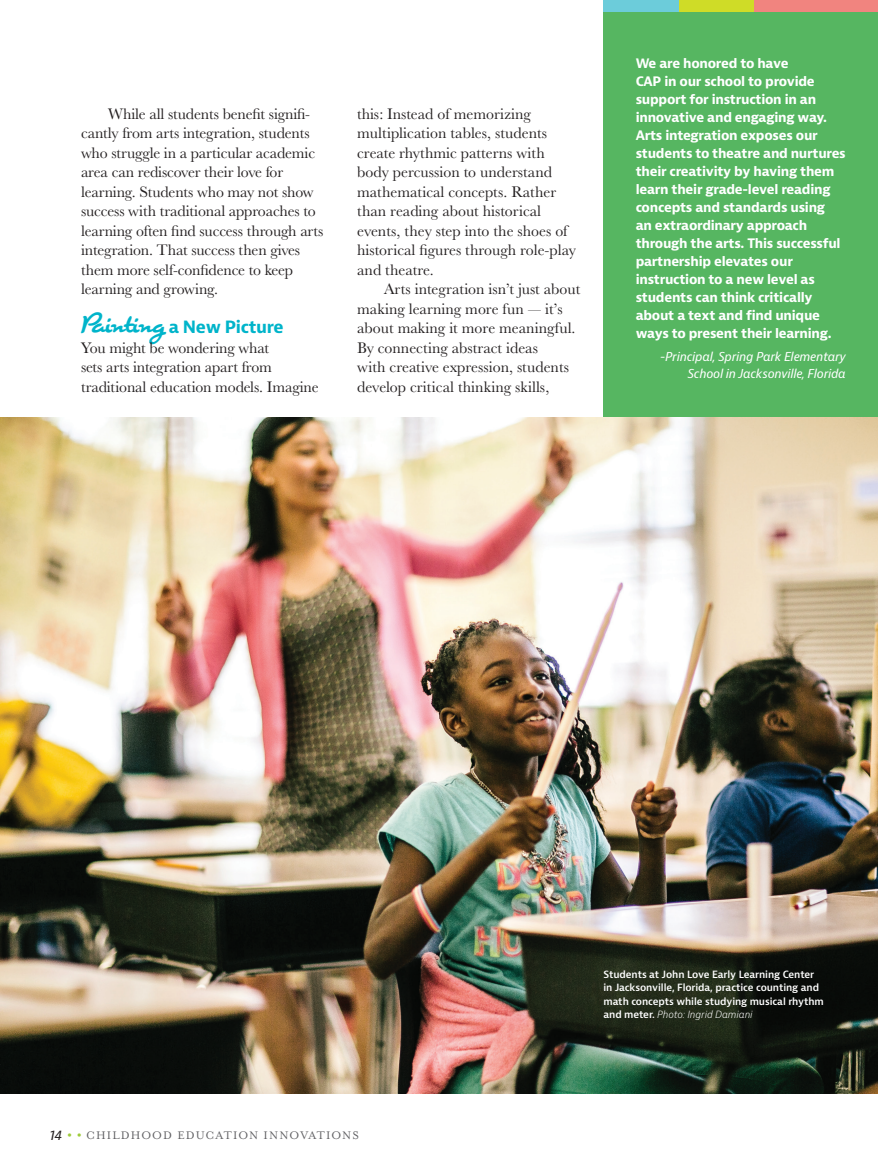
<style>
.page{position:relative;width:878px;height:1175px;background:#fff}
.page>*{position:absolute;margin:0;border:0;box-sizing:border-box;transform-origin:0 0}
.Feature_subhead{font:700 16.5px "Bernina Sans";letter-spacing:-.02em;color:#00b4ca}
.Body_copy_w__indent{font:15.75px/19.5px "Baskerville URW";letter-spacing:-.01em;color:#231f20}
.Body_copy_no_indent{font:15.75px/19.5px "Baskerville URW";color:#231f20}
.Sidebar_copy{font:700 12.75px/18px "Bernina Sans";letter-spacing:-.02em;color:#fff}
.t1{font:12.6px "Mrs Eaves OT";letter-spacing:.08em;color:#5f5f62}
.Sidebar_copy-2{font:italic 12px/16.5px "Bernina Sans";letter-spacing:-.02em;color:#fff;text-align:right}
.Body_bullets_2nd_level{font:600 9.75px/13.5px "Bernina Sans";letter-spacing:-.01em;color:#fff}
.s1{font-family:"Cuisine OT Pro";font-weight:400;font-size:24px}
.s2{font-family:"Bernina Sans";font-style:italic;font-size:13.5px;color:#231f20}
.s3{font-family:"Mrs Eaves Small Caps OT";font-size:21px;color:#9ecb3a}
.s4{font-weight:300;font-style:italic}
</style>
<div class="page">
<div style="left:603px;top:0;width:275px;height:417px;background:#56b661"></div>
<img style="left:0;top:417px;width:878px;height:676px">
<div style="left:603px;top:0;width:76px;height:11px;background:#6cccda"></div>
<div style="left:679px;top:0;width:75px;height:11px;background:#cfdc27"></div>
<div style="left:754px;top:0;width:124px;height:11px;background:#f1847f"></div>
<p class="Body_copy_w__indent" style="left:81px;top:103px;width:244px;text-indent:27px">While all students benefit signifi&shy;cantly from arts integration, students who struggle in a particular academic area can rediscover their love for learning. Students who may not show success with traditional approaches to learning often find success through arts integration. That success then gives them more self-confidence to keep learning and growing.</p>
<p class="Feature_subhead" style="left:81px;top:316px;width:204px"><span class="s1">Painting</span> a New Picture</p>
<p class="Body_copy_no_indent" style="left:81px;top:337px;width:239px">You might be wondering what<br>sets arts integration apart from traditional education models. Imagine</p>
<p class="Body_copy_no_indent" style="left:357px;top:103px;width:220px">this: Instead of memorizing multiplication tables, students create rhythmic patterns with body percussion to understand mathematical concepts. Rather than reading about historical events, they step into the shoes of historical figures through role-play and theatre.</p>
<p class="Body_copy_w__indent" style="left:357px;top:279px;width:225px;text-indent:27px">Arts integration isn’t just about making learning more fun — it’s about making it more meaningful.<br>By connecting abstract ideas<br>with creative expression, students develop critical thinking skills,</p>
<p class="Sidebar_copy" style="left:635px;top:54px;width:212px">We are honored to have<br>CAP in our school to provide support for instruction in an innovative and engaging way.<br>Arts integration exposes our students to theatre and nurtures their creativity by having them learn their grade-level reading concepts and standards using<br>an extraordinary approach through the arts. This successful partnership elevates our instruction to a new level as students can think critically about a text and find unique ways to present their learning.</p>
<p class="Sidebar_copy-2" style="left:660px;top:349px;width:187px">-Principal, Spring Park Elementary<br>School in Jacksonville, Florida</p>
<p class="t1" style="left:50px;top:1128px;width:311px"><span class="s2">14</span> <span class="s3">• •</span> CHILDHOOD EDUCATION INNOVATIONS</p>
<p class="Body_bullets_2nd_level" style="left:603px;top:967px;width:222px">Students at John Love Early Learning Center in Jacksonville, Florida, practice counting and math concepts while studying musical rhythm and meter. <span class="s4">Photo: Ingrid Damiani</span></p>
</div>
